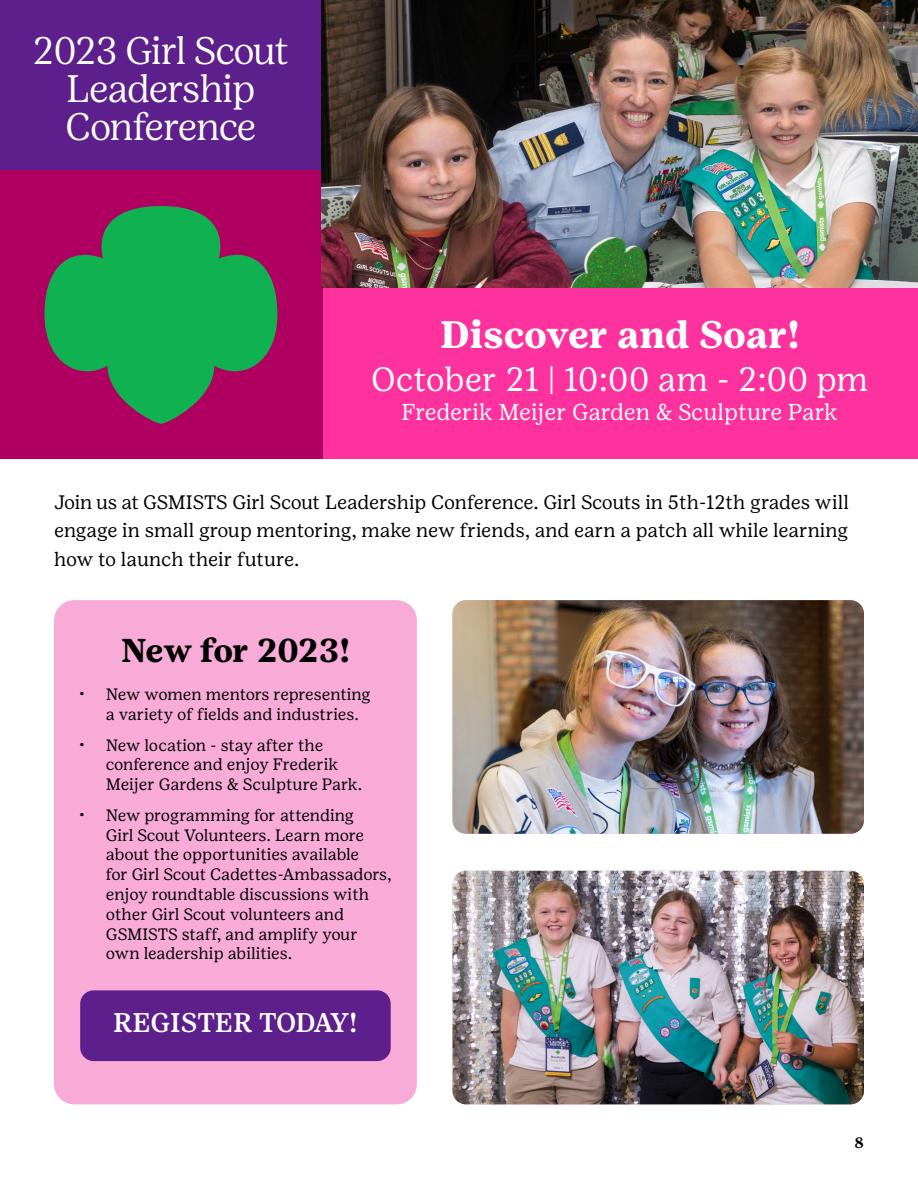
<style>
.page{position:relative;width:918px;height:1188px;background:#fff}
.page>*{position:absolute;margin:0;border:0;box-sizing:border-box;transform-origin:0 0}
.t1{font:300 38.25px/38px "Girl Scout Display";letter-spacing:-.01em;color:#fff;text-align:center}
.t2{font:700 38.25px "Girl Scout Text";color:#fff}
.t3{font:33.75px "Girl Scout Text";color:#fff}
.t4{font:700 33px "Girl Scout Text";letter-spacing:-.02em;color:#000}
.t5{font:500 27px "Girl Scout Text";letter-spacing:-.01em;color:#fff}
.t6{font:22.95px "Girl Scout Text";color:#fff}
.t7{font:19.5px/28.8px "Girl Scout Text";color:#000;text-align:justify}
.t8{font:16.5px/19.8px "Girl Scout Text";letter-spacing:-.005em;color:#000}
.t9{font:700 15px "Girl Scout Text";color:#000}
</style>
<div class="page">
<img style="left:453px;top:600px;width:411px;height:234px">
<img style="left:453px;top:871px;width:411px;height:233px">
<div style="left:322px;top:286px;width:596px;height:173px;background:#fd329e"></div>
<div style="left:0;top:0;width:322px;height:171px;background:#5c1f8b"></div>
<div style="left:0;top:171px;width:322px;height:288px;background:#af0061"></div>
<svg style="left:44px;top:206px;width:233px;height:218px;fill:#10b150"></svg>
<div style="left:54px;top:600px;width:363px;height:504px;background:#f7abd6;border-radius:20px"></div>
<div style="left:80px;top:990px;width:311px;height:71px;background:#5c1f8b;border-radius:14px"></div>
<img style="left:322px;top:0;width:596px;height:287px">
<h1 class="t1" style="left:33px;top:31px;width:257px">2023 Girl Scout<br>Leadership<br>Conference</h1>
<h1 class="t2" style="left:440px;top:312px;width:362px">Discover and Soar!</h1>
<h2 class="t3" style="left:371px;top:359px;width:499px">October 21 | 10:00 am - 2:00 pm</h2>
<h3 class="t6" style="left:401px;top:398px;width:438px">Frederik Meijer Garden &amp; Sculpture Park</h3>
<p class="t7" style="left:54px;top:487px;width:796px">Join us at GSMISTS Girl Scout Leadership Conference. Girl Scouts in 5th-12th grades will engage in small group mentoring, make new friends, and earn a patch all while learning how to launch their future.</p>
<h3 class="t4" style="left:121px;top:630px;width:231px">New for 2023!</h3>
<p class="t8" style="left:106px;top:684px;width:266px;text-indent:-27px">• New women mentors representing a variety of fields and industries.</p>
<p class="t8" style="left:106px;top:735px;width:258px;text-indent:-27px">• New location - stay after the conference and enjoy Frederik<br>Meijer Gardens &amp; Sculpture Park.</p>
<p class="t8" style="left:106px;top:805px;width:287px;text-indent:-27px">• New programming for attending<br>Girl Scout Volunteers. Learn more about the opportunities available<br>for Girl Scout Cadettes-Ambassadors, enjoy roundtable discussions with other Girl Scout volunteers and GSMISTS staff, and amplify your own leadership abilities.</p>
<h3 class="t5" style="left:113px;top:1006px;width:246px">REGISTER TODAY!</h3>
<p class="t9" style="left:855px;top:1134px;width:11px">8</p>
</div>
